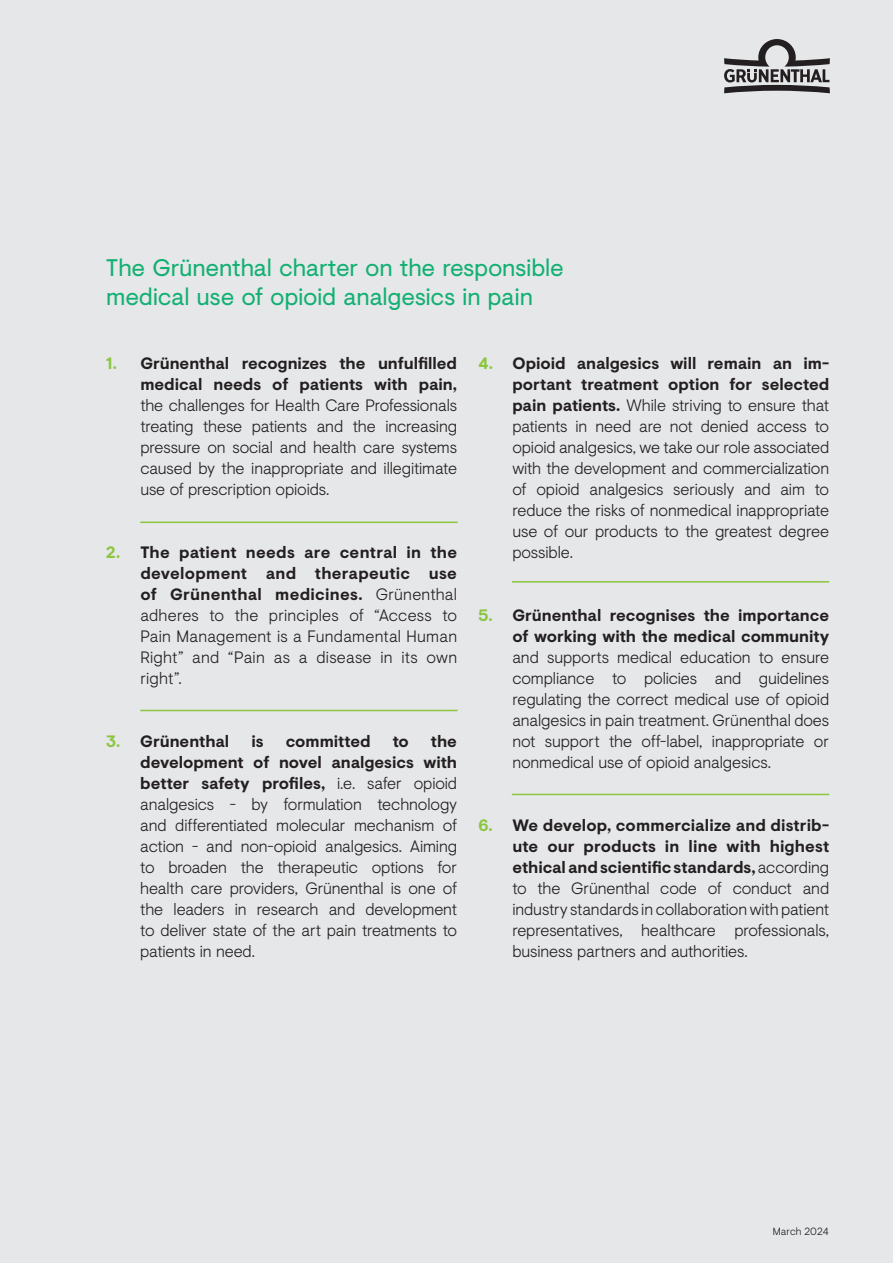
<style>
.page{position:relative;width:893px;height:1263px;background:#e6e7e9}
.page>*{position:absolute;margin:0;border:0;box-sizing:border-box;transform-origin:0 0}
.t1{font:24px/28.8px "Visuelt";letter-spacing:-.01em;color:#13b073}
.t2{font:300 16.5px/21px "Visuelt";letter-spacing:-.005em;color:#231f20;text-align:justify}
.t3{font:700 16.5px/21px "Visuelt";letter-spacing:-.005em;color:#231f20;text-align:right}
.t4{font:300 10.5px "Visuelt";color:#231f20}
.s1{color:#8bc63e}
.s2{font-weight:700;color:#8bc63e}
.s3{font-weight:700}
</style>
<div class="page">
<svg style="left:724px;top:39px;width:106px;height:54px"></svg>
<hr style="left:140px;top:710px;width:318px;height:1px;background:#8bc63e">
<hr style="left:512px;top:581px;width:317px;height:2px;background:#8bc63e">
<hr style="left:512px;top:794px;width:317px;height:1px;background:#8bc63e">
<hr style="left:140px;top:521px;width:318px;height:2px;background:#8bc63e">
<h1 class="t1" style="left:106px;top:253px;width:459px">The Grünenthal charter on the responsible medical use of opioid analgesics in pain</h1>
<p class="t3" style="left:106px;top:352px;width:352px"><span class="s1">1.</span> Grünenthal recognizes the unfulfilled medical needs of patients with pain,</p>
<p class="t2" style="left:140px;top:394px;width:318px">the challenges for Health Care Professionals treating these patients and the increasing pressure on social and health care systems caused by the inappropriate and illegitimate use of prescription opioids.</p>
<p class="t2" style="left:140px;top:541px;width:318px;text-indent:-34px"><span class="s2">2.</span> <span class="s3">The patient needs are central in the development and therapeutic use of Grünenthal medicines.</span> Grünenthal adheres to the principles of “Access to Pain Management is a Fundamental Human Right” and “Pain as a disease in its own right”.</p>
<p class="t3" style="left:106px;top:730px;width:125px"><span class="s1">3.</span> Grünenthal</p>
<p class="t3" style="left:251px;top:730px;width:14px">is</p>
<p class="t3" style="left:286px;top:730px;width:86px">committed</p>
<p class="t3" style="left:393px;top:730px;width:18px">to</p>
<p class="t2" style="left:140px;top:730px;width:318px;text-indent:291px"><span class="s3">the development of novel analgesics with better safety profiles,</span> i.e. safer opioid analgesics - by formulation technology and differentiated molecular mechanism of action - and non-opioid analgesics. Aiming to broaden the therapeutic options for health care providers, Grünenthal is one of the leaders in research and development to deliver state of the art pain treatments to patients in need.</p>
<p class="t2" style="left:512px;top:352px;width:318px;text-indent:-34px"><span class="s2">4.</span> <span class="s3">Opioid analgesics will remain an im&shy;portant treatment option for selected pain patients.</span> While striving to ensure that patients in need are not denied access to opioid analgesics, we take our role associated with the development and commercialization of opioid analgesics seriously and aim to reduce the risks of nonmedical inappropriate use of our products to the greatest degree possible.</p>
<p class="t3" style="left:478px;top:604px;width:352px"><span class="s1">5.</span> Grünenthal recognises the importance of working with the medical community</p>
<p class="t2" style="left:512px;top:646px;width:318px">and supports medical education to ensure compliance to policies and guidelines regulating the correct medical use of opioid analgesics in pain treatment. Grünenthal does not support the off-label, inappropriate or nonmedical use of opioid analgesics.</p>
<p class="t2" style="left:512px;top:814px;width:318px;text-indent:-34px"><span class="s2">6.</span> <span class="s3">We develop, commercialize and distrib‑ ute our products in line with highest ethical and scientific standards,</span> according to the Grünenthal code of conduct and industry standards in collaboration with patient representatives, healthcare professionals, business partners and authorities.</p>
<p class="t4" style="left:773px;top:1224px;width:57px">March 2024</p>
</div>
